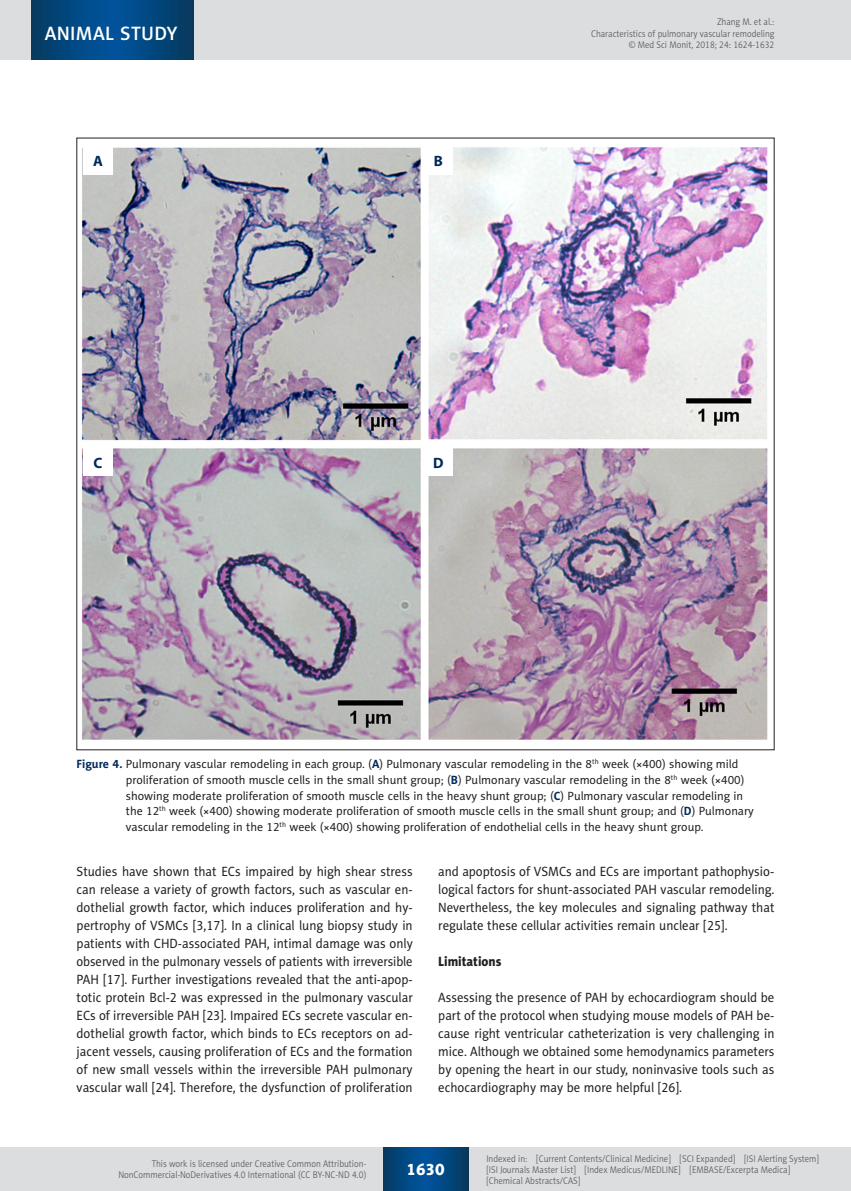
<style>
.page{position:relative;width:851px;height:1191px;background:#fff}
.page>*{position:absolute;margin:0;border:0;box-sizing:border-box;transform-origin:0 0}
.t1{font:19.5px "Naomi Sans EFN Medium";letter-spacing:.015em;color:#fff}
.t2{font:16.5px "Naomi Sans EFN Heavy";color:#fff}
.t3{font:700 15px "Myriad Pro";color:#00295c}
.MSM_Body{font:13.5px/18px "Naomi Sans EFN";color:#231f20;text-align:justify;scale:.95 1}
.MSM_Headline_2{font:13.5px "Naomi Sans EFN Heavy";color:#231f20;scale:.95 1}
.MSM_Rycina_tytul{font:12px/15.8px "Naomi Sans EFN";color:#231f20}
.t4{font:9.75px/11.2px "Naomi Sans EFN Light";color:#57585a;text-align:right;scale:.9 1}
.s1{font-weight:700;color:#00295c}
</style>
<div class="page">
<img style="left:81px;top:147px;width:687px;height:593px">
<div style="left:83px;top:146px;width:30px;height:28px;background:#fff"></div>
<div style="left:83px;top:448px;width:30px;height:28px;background:#fff"></div>
<div style="left:423px;top:146px;width:30px;height:28px;background:#fff"></div>
<div style="left:423px;top:448px;width:30px;height:28px;background:#fff"></div>
<div style="left:0;top:1148px;width:850px;height:43px;background:#dcdddf"></div>
<svg style="left:383px;top:1147px;width:85px;height:43px;background:#02477e"></svg>
<div style="left:0;top:0;width:850px;height:60px;background:#dcdddf"></div>
<hr style="left:850px;top:0;width:1px;height:60px;background:#dcdddf">
<svg style="left:32px;top:0;width:161px;height:60px;background:#02477f"></svg>
<h1 class="t1" style="left:45px;top:22px;width:134px">ANIMAL STUDY</h1>
<p class="t3" style="left:93px;top:151px;width:11px">A</p>
<p class="t3" style="left:94px;top:453px;width:10px">C</p>
<p class="t3" style="left:433px;top:151px;width:11px">B</p>
<p class="t3" style="left:433px;top:453px;width:12px">D</p>
<p class="t4" style="left:591px;top:16px;width:205px">Zhang M. et al.:<br>Characteristics of pulmonary vascular remodeling © Med Sci Monit, 2018; 24: 1624-1632</p>
<p class="MSM_Rycina_tytul" style="left:126px;top:756px;width:629px;text-indent:-49px"><span class="s1">Figure 4.</span> Pulmonary vascular remodeling in each group. (<span class="s1">A</span>) Pulmonary vascular remodeling in the 8<sup>th</sup> week (×400) showing mild proliferation of smooth muscle cells in the small shunt group; (<span class="s1">B</span>) Pulmonary vascular remodeling in the 8<sup>th</sup> week (×400) showing moderate proliferation of smooth muscle cells in the heavy shunt group; (<span class="s1">C</span>) Pulmonary vascular remodeling in the 12<sup>th</sup> week (×400) showing moderate proliferation of smooth muscle cells in the small shunt group; and (<span class="s1">D</span>) Pulmonary vascular remodeling in the 12<sup>th</sup> week (×400) showing proliferation of endothelial cells in the heavy shunt group.</p>
<p class="MSM_Body" style="left:77px;top:862px;width:355px">Studies have shown that ECs impaired by high shear stress can release a variety of growth factors, such as vascular en&shy;dothelial growth factor, which induces proliferation and hy&shy;pertrophy of VSMCs [3,17]. In a clinical lung biopsy study in patients with CHD-associated PAH, intimal damage was only observed in the pulmonary vessels of patients with irreversible PAH [17]. Further investigations revealed that the anti-apop&shy;totic protein Bcl-2 was expressed in the pulmonary vascular ECs of irreversible PAH [23]. Impaired ECs secrete vascular en&shy;dothelial growth factor, which binds to ECs receptors on ad&shy;jacent vessels, causing proliferation of ECs and the formation of new small vessels within the irreversible PAH pulmonary vascular wall [24]. Therefore, the dysfunction of proliferation</p>
<p class="MSM_Body" style="left:438px;top:862px;width:355px">and apoptosis of VSMCs and ECs are important pathophysio&shy;logical factors for shunt-associated PAH vascular remodeling.<br>Nevertheless, the key molecules and signaling pathway that regulate these cellular activities remain unclear [25].</p>
<p class="MSM_Headline_2" style="left:438px;top:953px;width:68px">Limitations</p>
<p class="MSM_Body" style="left:438px;top:988px;width:355px">Assessing the presence of PAH by echocardiogram should be part of the protocol when studying mouse models of PAH be&shy;cause right ventricular catheterization is very challenging in mice. Although we obtained some hemodynamics parameters by opening the heart in our study, noninvasive tools such as echocardiography may be more helpful [26].</p>
<p class="t4" style="left:118px;top:1158px;width:277px">This work is licensed under Creative Common Attribution-<br>NonCommercial-NoDerivatives 4.0 International (CC BY-NC-ND 4.0)</p>
<p class="t2" style="left:406px;top:1159px;width:40px">1630</p>
<p class="t4" style="left:486px;top:1152px;width:371px;text-align:left">Indexed in: [Current Contents/Clinical Medicine] [SCI Expanded] [ISI Alerting System] [ISI Journals Master List] [Index Medicus/MEDLINE] [EMBASE/Excerpta Medica] [Chemical Abstracts/CAS]</p>
</div>
